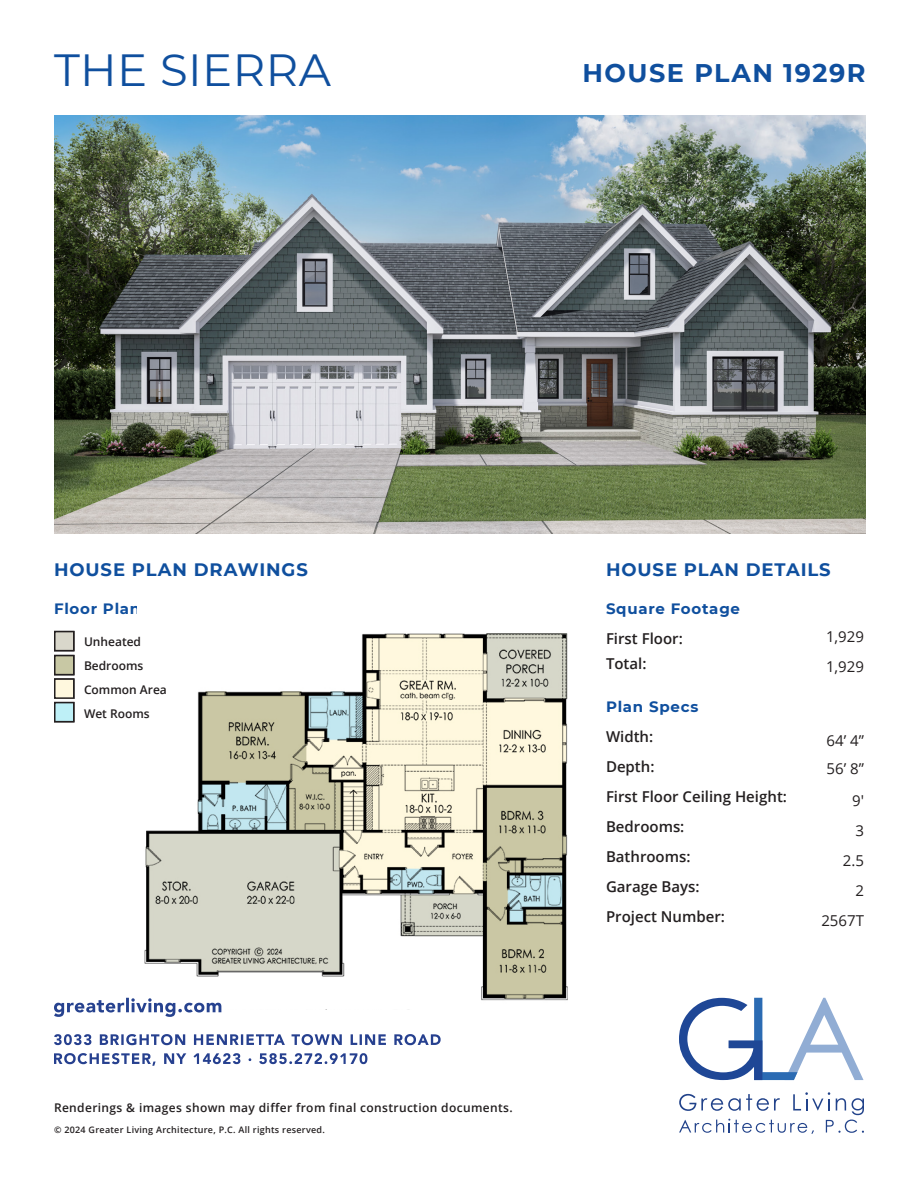
<style>
.page{position:relative;width:918px;height:1188px;background:#fff}
.page>*{position:absolute;margin:0;border:0;box-sizing:border-box;transform-origin:0 0}
.House_Plan_Name{font:45px "Montserrat";letter-spacing:.01em;color:#0f4f9e}
.House_Plan{font:700 25.5px "Montserrat";letter-spacing:.06em;color:#0f4f9e}
.Subheading{font:700 18px "Montserrat";letter-spacing:.05em;color:#0f4f9e}
.Paragraph_Style_2{font:600 15px "Open Sans";color:#231f20}
.Body_Copy{font:15px "Open Sans";color:#231f20}
.Subheading_2{font:700 15px "Montserrat";letter-spacing:.05em;color:#0f4f9e}
.Body_Copy-2{font:600 15px "Open Sans";color:#231f20}
.t1{font:600 12px "Open Sans";letter-spacing:.03em;color:#231f20}
.t2{font:600 12px "Open Sans";color:#231f20}
.t3{font:600 9px "Open Sans";letter-spacing:.03em;color:#231f20}
</style>
<div class="page">
<img style="left:54px;top:116px;width:812px;height:418px">
<svg style="left:679px;top:998px;width:185px;height:82px"></svg>
<svg style="left:679px;top:1092px;width:185px;height:42px"></svg>
<img style="left:144px;top:633px;width:424px;height:376px">
<svg style="left:54px;top:1053px;width:313px;height:13px"></svg>
<svg style="left:54px;top:1034px;width:387px;height:11px"></svg>
<svg style="left:54px;top:998px;width:167px;height:19px"></svg>
<div style="left:55px;top:632px;width:19px;height:19px;background:#d9d7cb"></div>
<div style="left:54px;top:631px;width:21px;height:20px;border:2px solid #231f20"></div>
<div style="left:55px;top:656px;width:19px;height:19px;background:#c8c8a4"></div>
<div style="left:54px;top:655px;width:21px;height:20px;border:2px solid #231f20"></div>
<div style="left:55px;top:679px;width:19px;height:19px;background:#fff8de"></div>
<div style="left:54px;top:678px;width:21px;height:21px;border:2px solid #231f20"></div>
<div style="left:55px;top:703px;width:19px;height:19px;background:#bef0f7"></div>
<div style="left:54px;top:702px;width:21px;height:20px;border:2px solid #231f20"></div>
<p class="House_Plan_Name" style="left:54px;top:39px;width:279px">THE SIERRA</p>
<p class="House_Plan" style="left:582px;top:54px;width:285px">HOUSE PLAN 1929R</p>
<p class="Subheading" style="left:54px;top:557px;width:255px">HOUSE PLAN DRAWINGS</p>
<p class="Subheading_2" style="left:54px;top:597px;width:88px">Floor Plan</p>
<p class="t2" style="left:84px;top:633px;width:59px">Unheated</p>
<p class="t2" style="left:84px;top:657px;width:61px">Bedrooms</p>
<p class="t2" style="left:84px;top:681px;width:84px">Common Area</p>
<p class="t2" style="left:84px;top:705px;width:67px">Wet Rooms</p>
<p class="t1" style="left:54px;top:1099px;width:460px">Renderings &amp; images shown may differ from final construction documents.</p>
<p class="t3" style="left:54px;top:1124px;width:272px">© 2024 Greater Living Architecture, P.C. All rights reserved.</p>
<p class="Subheading" style="left:606px;top:557px;width:226px">HOUSE PLAN DETAILS</p>
<p class="Subheading_2" style="left:606px;top:597px;width:136px">Square Footage</p>
<p class="Paragraph_Style_2" style="left:606px;top:628px;width:78px">First Floor:</p>
<p class="Paragraph_Style_2" style="left:606px;top:653px;width:42px">Total:</p>
<p class="Subheading_2" style="left:606px;top:696px;width:94px">Plan Specs</p>
<p class="Body_Copy-2" style="left:606px;top:727px;width:49px">Width:</p>
<p class="Body_Copy-2" style="left:606px;top:757px;width:50px">Depth:</p>
<p class="Paragraph_Style_2" style="left:606px;top:787px;width:183px">First Floor Ceiling Height:</p>
<p class="Paragraph_Style_2" style="left:606px;top:817px;width:80px">Bedrooms:</p>
<p class="Paragraph_Style_2" style="left:606px;top:847px;width:86px">Bathrooms:</p>
<p class="Paragraph_Style_2" style="left:606px;top:877px;width:95px">Garage Bays:</p>
<p class="Body_Copy-2" style="left:606px;top:907px;width:121px">Project Number:</p>
<p class="Body_Copy" style="left:826px;top:627px;width:39px">1,929</p>
<p class="Body_Copy" style="left:826px;top:657px;width:39px">1,929</p>
<p class="Body_Copy" style="left:827px;top:730px;width:39px">64’ 4”</p>
<p class="Body_Copy" style="left:827px;top:759px;width:39px">56’ 8”</p>
<p class="Body_Copy" style="left:852px;top:790px;width:13px">9′</p>
<p class="Body_Copy" style="left:855px;top:820px;width:10px">3</p>
<p class="Body_Copy" style="left:843px;top:850px;width:23px">2.5</p>
<p class="Body_Copy" style="left:855px;top:880px;width:10px">2</p>
<p class="Body_Copy" style="left:821px;top:910px;width:44px">2567T</p>
</div>
